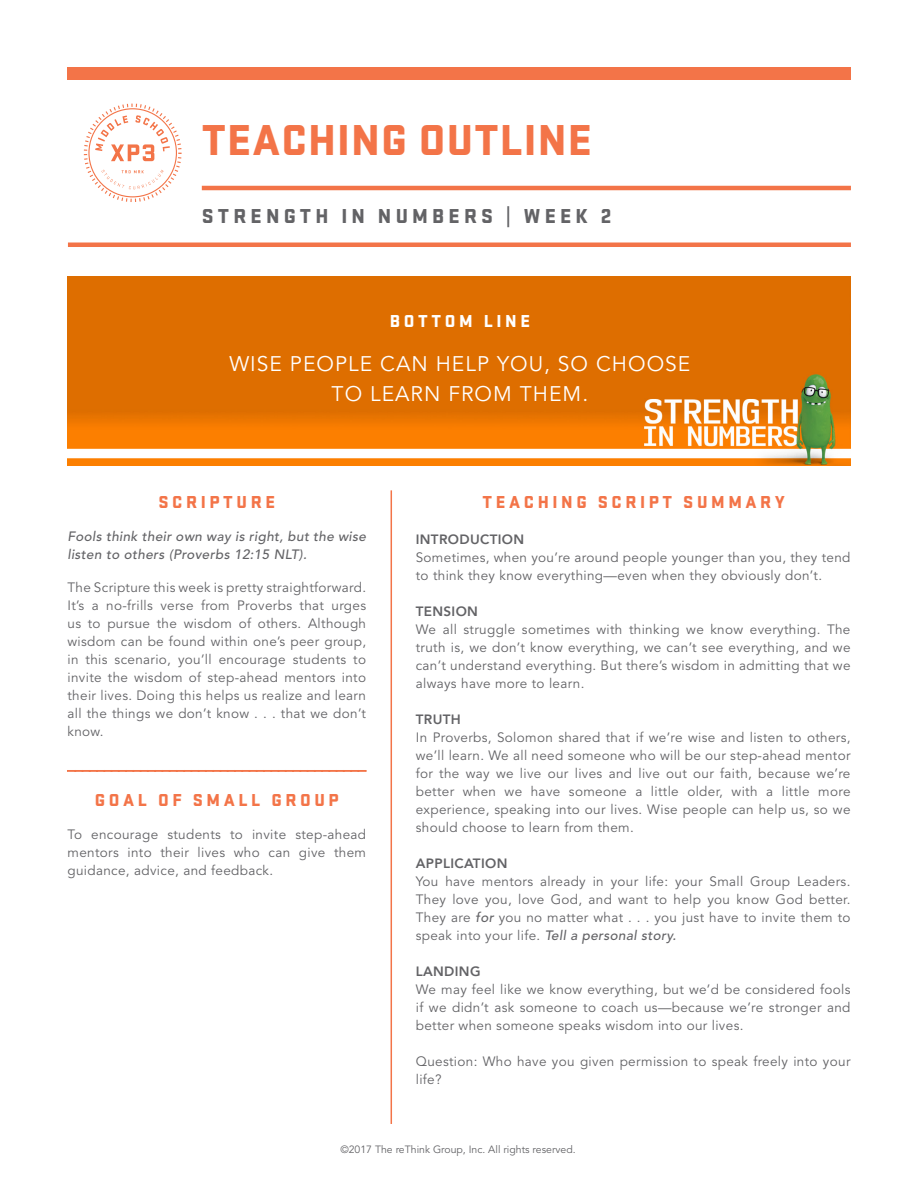
<style>
.page{position:relative;width:918px;height:1188px;background:#fff}
.page>*{position:absolute;margin:0;border:0;box-sizing:border-box;transform-origin:0 0}
.t1{font:900 45px "Stratum No 2";letter-spacing:.025em;color:#f37448}
.t2{font:21px "Avenir";letter-spacing:.05em;color:#fff}
.t3{font:900 21px "Stratum No 2";letter-spacing:.2em;color:#636366}
.t4{font:900 18px "Stratum No 2";letter-spacing:.2em;color:#f37448}
.t5{font:900 18px "Stratum No 2";letter-spacing:.2em;color:#fff}
.t6{font:13.5px/18px "Avenir";letter-spacing:.025em;color:#636366;text-align:justify}
.t7{font:italic 500 13.5px/18px "Avenir";letter-spacing:.025em;color:#636366}
.t8{font:800 13.5px "Avenir";letter-spacing:.025em;color:#636366}
.t9{font:10.5px "Avenir";color:#636366}
.s1{font-weight:500;font-style:italic}
</style>
<div class="page">
<div style="left:68px;top:68px;width:783px;height:12px;background:#f37448"></div>
<svg style="left:84px;top:104px;width:98px;height:98px"></svg>
<hr style="left:202px;top:186px;width:649px;height:4px;background:#f37448">
<hr style="left:68px;top:243px;width:783px;height:4px;background:#f37448">
<img style="left:68px;top:277px;width:783px;height:189px">
<hr style="left:391px;top:490px;width:1px;height:634px;background:#f37448">
<svg style="left:67px;top:770px;width:299px;height:2px"></svg>
<p class="t1" style="left:202px;top:114px;width:392px">TEACHING OUTLINE</p>
<p class="t3" style="left:202px;top:204px;width:33px">STRENGTH</p>
<p class="t3" style="left:341px;top:204px;width:123px">IN NUM BERS</p>
<p class="t3" style="left:506px;top:204px;width:107px">| WEEK 2</p>
<p class="t5" style="left:390px;top:311px;width:142px">B OTTOM LINE</p>
<p class="t2" style="left:229px;top:351px;width:463px">WISE PEOPLE CAN HELP YOU, SO CHOOSE</p>
<p class="t2" style="left:332px;top:381px;width:258px">TO LEARN FROM THEM.</p>
<p class="t4" style="left:159px;top:492px;width:118px">SCRIPTURE</p>
<p class="t4" style="left:483px;top:492px;width:303px">TEACHING SCRIPT SUMMARY</p>
<p class="t7" style="left:68px;top:528px;width:300px">Fools think their own way is right, but the wise listen to others (Proverbs 12:15 NLT).</p>
<p class="t6" style="left:68px;top:579px;width:300px">The Scripture this week is pretty straightforward.<br>It’s a no-frills verse from Proverbs that urges us to pursue the wisdom of others. Although wisdom can be found within one’s peer group, in this scenario, you’ll encourage students to invite the wisdom of step-ahead mentors into their lives. Doing this helps us realize and learn all the things we don’t know . . . that we don’t know.</p>
<p class="t8" style="left:416px;top:529px;width:110px">INTRODUCTION</p>
<p class="t6" style="left:416px;top:549px;width:436px">Sometimes, when you’re around people younger than you, they tend to think they know everything—even when they obviously don’t.</p>
<p class="t8" style="left:416px;top:601px;width:64px">TENSION</p>
<p class="t6" style="left:416px;top:621px;width:436px">We all struggle sometimes with thinking we know everything. The truth is, we don’t know everything, we can’t see everything, and we can’t understand everything. But there’s wisdom in admitting that we always have more to learn.</p>
<p class="t8" style="left:416px;top:709px;width:47px">TRUTH</p>
<p class="t6" style="left:416px;top:729px;width:436px">In Proverbs, Solomon shared that if we’re wise and listen to others, we’ll learn. We all need someone who will be our step-ahead mentor for the way we live our lives and live out our faith, because we’re better when we have someone a little older, with a little more experience, speaking into our lives. Wise people can help us, so we should choose to learn from them.</p>
<p class="t8" style="left:416px;top:853px;width:93px">APPLICATION</p>
<p class="t6" style="left:416px;top:873px;width:436px">You have mentors already in your life: your Small Group Leaders.<br>They love you, love God, and want to help you know God better.<br>They are <span class="s1">for</span> you no matter what . . . you just have to invite them to speak into your life. <span class="s1">Tell a personal story.</span></p>
<p class="t8" style="left:416px;top:961px;width:66px">LANDING</p>
<p class="t6" style="left:416px;top:981px;width:436px">We may feel like we know everything, but we’d be considered fools if we didn’t ask someone to coach us—because we’re stronger and better when someone speaks wisdom into our lives.</p>
<p class="t6" style="left:416px;top:1053px;width:436px">Question: Who have you given permission to speak freely into your life?</p>
<p class="t4" style="left:95px;top:790px;width:245px">GOAL OF SMALL GROUP</p>
<p class="t6" style="left:68px;top:826px;width:300px">To encourage students to invite step-ahead mentors into their lives who can give them guidance, advice, and feedback.</p>
<p class="t9" style="left:340px;top:1144px;width:237px">©2017 The reThink Group, Inc. All rights reserved.</p>
</div>
